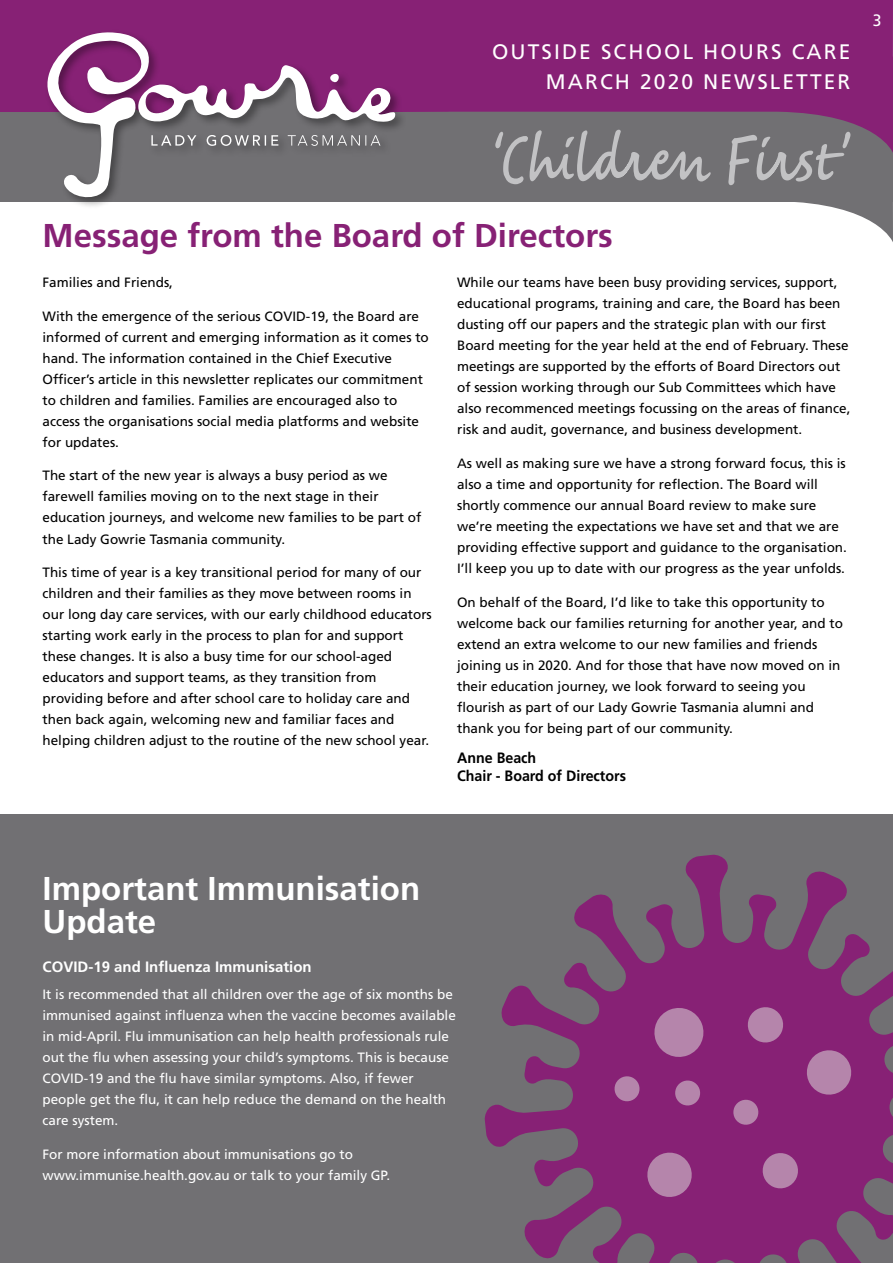
<style>
.page{position:relative;width:893px;height:1263px;background:#fff}
.page>*{position:absolute;margin:0;border:0;box-sizing:border-box;transform-origin:0 0}
.t1{font:700 33px "Frutiger";color:#872175}
.t2{font:700 33px/33px "Frutiger";color:#fff}
.t3{font:21px/29.8px "Frutiger";letter-spacing:.1em;color:#fff;text-align:right}
.t4{font:16.5px "Frutiger";color:#fff;scale:.95 1}
.t5{font:700 15px "Frutiger";color:#fff}
.t6{font:700 15px/18px "Frutiger";color:#000;scale:.95 1}
.t7{font:13.5px/21px "Frutiger";color:#000}
.t8{font:13.5px/21px "Frutiger";color:#fff}
</style>
<div class="page">
<div style="left:0;top:68px;width:893px;height:134px;background:#717073"></div>
<div style="left:0;top:0;width:893px;height:55px;background:#872175"></div>
<div style="left:0;top:14px;width:448px;height:98px;background:#872175"></div>
<svg style="left:407px;top:55px;width:486px;height:90px;fill:#872175"></svg>
<svg style="left:730px;top:145px;width:163px;height:97px;fill:#727074"></svg>
<div style="left:45px;top:30px;width:362px;height:180px;background:#000;opacity:.4"></div>
<svg style="left:39px;top:31px;width:357px;height:170px"></svg>
<svg style="left:495px;top:130px;width:355px;height:55px"></svg>
<div style="left:0;top:814px;width:893px;height:449px;background:#717073"></div>
<svg style="left:484px;top:854px;width:409px;height:409px;fill:#872175"></svg>
<svg style="left:760px;top:1150px;width:40px;height:41px;background:#a25c95"></svg>
<svg style="left:745px;top:1005px;width:40px;height:40px;background:#a35d95"></svg>
<svg style="left:651px;top:1005px;width:56px;height:55px;background:#a35e95"></svg>
<svg style="left:613px;top:1074px;width:28px;height:29px"></svg>
<svg style="left:673px;top:1079px;width:29px;height:28px"></svg>
<svg style="left:732px;top:1098px;width:28px;height:28px"></svg>
<svg style="left:644px;top:1149px;width:51px;height:51px;background:#a25c94"></svg>
<svg style="left:804px;top:1047px;width:50px;height:51px;background:#a25d95"></svg>
<h2 class="t3" style="left:492px;top:36px;width:360px">OUTSIDE SCHOOL HOURS CARE<br>MARCH 2020 NEWSLETTER</h2>
<p class="t4" style="left:873px;top:11px;width:11px">3</p>
<h1 class="t1" style="left:43px;top:216px;width:572px">Message from the Board of Directors</h1>
<p class="t7" style="left:43px;top:272px;width:132px">Families and Friends,</p>
<p class="t7" style="left:43px;top:305px;width:388px">With the emergence of the serious COVID-19, the Board are informed of current and emerging information as it comes to hand. The information contained in the Chief Executive Officer’s article in this newsletter replicates our commitment to children and families. Families are encouraged also to access the organisations social media platforms and website for updates.</p>
<p class="t7" style="left:43px;top:465px;width:380px">The start of the new year is always a busy period as we farewell families moving on to the next stage in their education journeys, and welcome new families to be part of the Lady Gowrie Tasmania community.</p>
<p class="t7" style="left:43px;top:562px;width:391px">This time of year is a key transitional period for many of our children and their families as they move between rooms in our long day care services, with our early childhood educators starting work early in the process to plan for and support these changes. It is also a busy time for our school-aged educators and support teams, as they transition from providing before and after school care to holiday care and then back again, welcoming new and familiar faces and helping children adjust to the routine of the new school year.</p>
<p class="t7" style="left:457px;top:272px;width:395px">While our teams have been busy providing services, support, educational programs, training and care, the Board has been dusting off our papers and the strategic plan with our first Board meeting for the year held at the end of February. These meetings are supported by the efforts of Board Directors out of session working through our Sub Committees which have also recommenced meetings focussing on the areas of finance, risk and audit, governance, and business development.</p>
<p class="t7" style="left:457px;top:452px;width:390px">As well as making sure we have a strong forward focus, this is also a time and opportunity for reflection. The Board will shortly commence our annual Board review to make sure we’re meeting the expectations we have set and that we are providing effective support and guidance to the organisation.<br>I’ll keep you up to date with our progress as the year unfolds.</p>
<p class="t7" style="left:457px;top:591px;width:387px">On behalf of the Board, I’d like to take this opportunity to welcome back our families returning for another year, and to extend an extra welcome to our new families and friends joining us in 2020. And for those that have now moved on in their education journey, we look forward to seeing you flourish as part of our Lady Gowrie Tasmania alumni and thank you for being part of our community.</p>
<p class="t6" style="left:457px;top:749px;width:179px">Anne Beach<br>Chair - Board of Directors</p>
<h1 class="t2" style="left:43px;top:871px;width:379px">Important Immunisation<br>Update</h1>
<p class="t5" style="left:43px;top:958px;width:271px">COVID-19 and Influenza Immunisation</p>
<p class="t8" style="left:43px;top:984px;width:415px">It is recommended that all children over the age of six months be immunised against influenza when the vaccine becomes available in mid-April. Flu immunisation can help health professionals rule out the flu when assessing your child’s symptoms. This is because COVID-19 and the flu have similar symptoms. Also, if fewer people get the flu, it can help reduce the demand on the health care system.</p>
<p class="t8" style="left:43px;top:1144px;width:347px">For more information about immunisations go to www. immunise. health.gov.au or talk to your family GP.</p>
</div>
